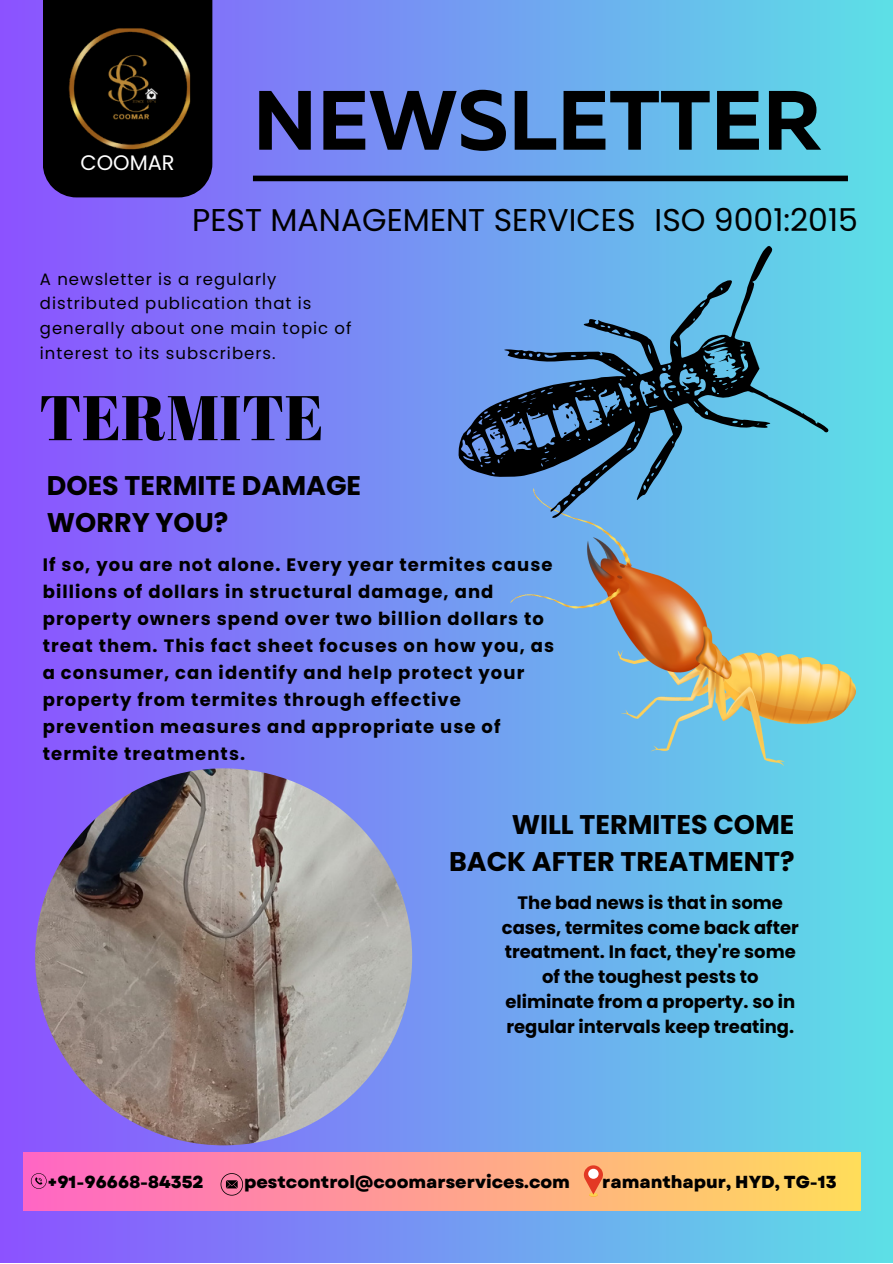
<style>
.page{position:relative;width:893px;height:1264px;background:#fff}
.page>*{position:absolute;margin:0;border:0;box-sizing:border-box;transform-origin:0 0}
.t1{font:700 83.85px "Muller";color:#000}
.t2{font:63px "Abril Fatface";color:#000}
.t3{font:31.5px "Poppins";color:#000}
.t4{font:700 27px/37px "Poppins";color:#000}
.t5{font:21px "Poppins";color:#fff}
.t6{font:700 18px/27px "Poppins";letter-spacing:.06em;color:#000}
.t7{font:700 18px/24.8px "Poppins";color:#000;text-align:center}
.t8{font:800 17.4px "Garet";color:#000}
.t9{font:16.5px/24.8px "Poppins";letter-spacing:.06em;color:#000}
</style>
<div class="page">
<div style="left:0;top:0;width:892px;height:1262px;background:linear-gradient(to right,#8c52ff,#5de0e6)"></div>
<svg style="left:43px;top:184px;width:169px;height:13px;background:#16112a"></svg>
<div style="left:253px;top:176px;width:594px;height:5px;background:#000"></div>
<img style="left:35px;top:0;width:190px;height:184px">
<img style="left:510px;top:488px;width:345px;height:278px">
<svg style="left:425px;top:244px;width:408px;height:305px;background:#5a99c8"></svg>
<div style="left:24px;top:1152px;width:836px;height:58px;background:linear-gradient(to right,#ff66c4,#ffdd5a)"></div>
<svg style="left:31px;top:1173px;width:16px;height:15px"></svg>
<svg style="left:220px;top:1173px;width:23px;height:22px"></svg>
<svg style="left:583px;top:1165px;width:20px;height:31px"></svg>
<div style="left:588px;top:1168px;width:10px;height:10px;background:#fff;border-radius:50%"></div>
<img style="left:35px;top:768px;width:377px;height:377px;border-radius:50%">
<p class="t5" style="left:80px;top:148px;width:96px">COOMAR</p>
<p class="t1" style="left:253px;top:85px;width:570px">NEWSLETTER</p>
<p class="t3" style="left:192px;top:198px;width:445px">PEST MANAGEMENT SERVICES</p>
<p class="t3" style="left:654px;top:198px;width:205px">ISO 9001:2015</p>
<p class="t9" style="left:40px;top:266px;width:313px">A newsletter is a regularly distributed publication that is generally about one main topic of interest to its subscribers.</p>
<p class="t2" style="left:39px;top:373px;width:286px">TERMITE</p>
<p class="t4" style="left:47px;top:467px;width:316px">DOES TERMITE DAMAGE<br>WORRY YOU?</p>
<p class="t6" style="left:43px;top:551px;width:513px">If so, you are not alone. Every year termites cause billions of dollars in structural damage, and property owners spend over two billion dollars to treat them. This fact sheet focuses on how you, as a consumer, can identify and help protect your property from termites through effective prevention measures and appropriate use of termite treatments.</p>
<p class="t4" style="left:449px;top:805px;width:347px;text-align:right">WILL TERMITES COME<br>BACK AFTER TREATMENT?</p>
<p class="t7" style="left:502px;top:890px;width:298px">The bad news is that in some cases, termites come back after treatment. In fact, they're some of the toughest pests to eliminate from a property. so in regular intervals keep treating.</p>
<p class="t8" style="left:47px;top:1169px;width:158px">+91-96668-84352</p>
<p class="t8" style="left:244px;top:1169px;width:327px">pestcontrol@coomarservices.com</p>
<p class="t8" style="left:602px;top:1169px;width:236px">ramanthapur, HYD, TG-13</p>
</div>
